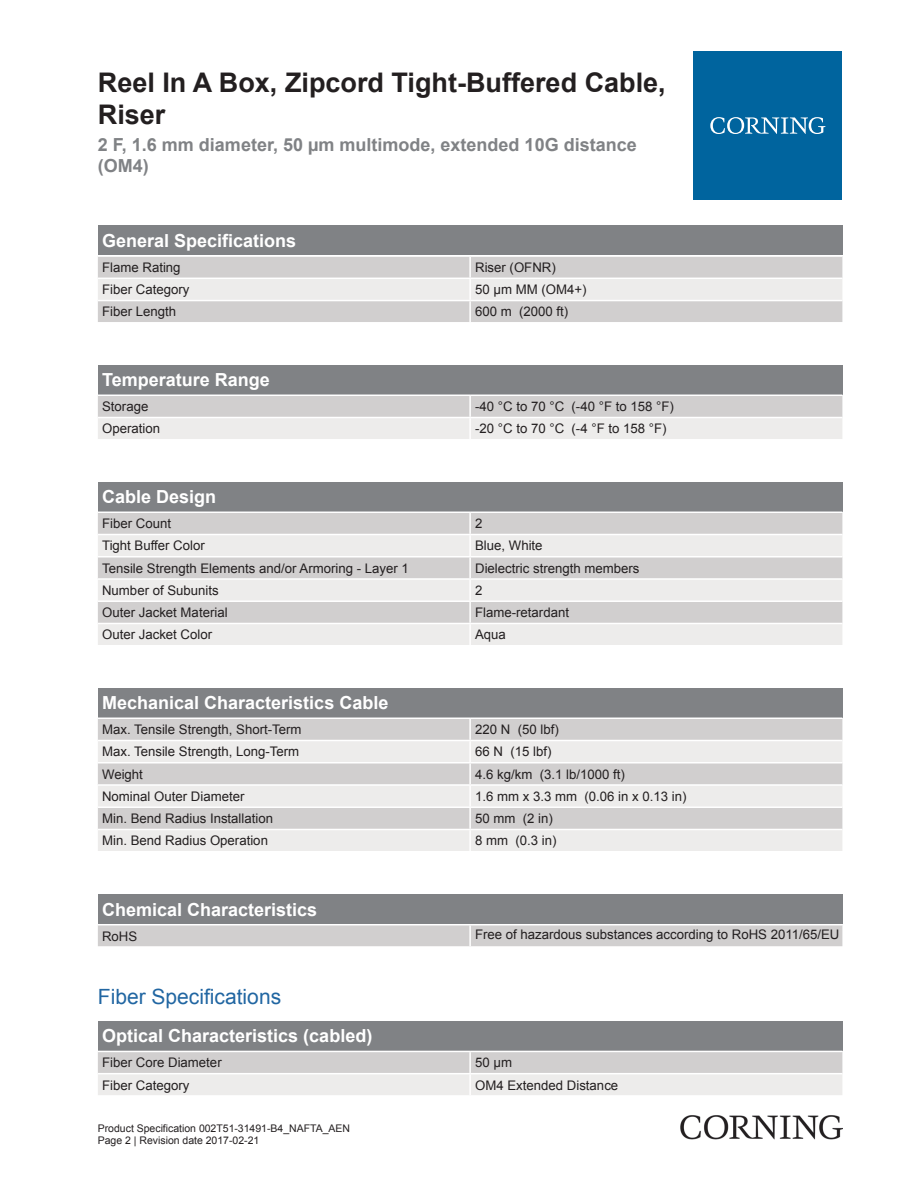
<style>
.page{position:relative;width:919px;height:1187px;background:#fff}
.page>*{position:absolute;margin:0;border:0;box-sizing:border-box;transform-origin:0 0}
.t1{font:700 27px/32.4px "Arial";color:#231f20}
.t2{font:21px "Arial";color:#2166a2}
.t3{font:700 18px "Arial";color:#fff}
.t4{font:700 18px/21.6px "Arial";color:#808285}
.t5{font:13.2px "Arial";color:#231f20}
.t6{font:10.5px/12.6px "Arial";color:#231f20}
</style>
<div class="page">
<div style="left:98px;top:225px;width:744px;height:30px;background:#808285"></div>
<div style="left:98px;top:257px;width:744px;height:65px;background:#d1cfcf"></div>
<div style="left:98px;top:279px;width:744px;height:21px;background:#edeceb"></div>
<hr style="left:469px;top:257px;width:2px;height:20px;background:#fff">
<hr style="left:469px;top:279px;width:2px;height:21px;background:#fff">
<hr style="left:469px;top:301px;width:2px;height:21px;background:#fff">
<hr style="left:98px;top:277px;width:372px;height:2px;background:#fff">
<hr style="left:470px;top:277px;width:372px;height:2px;background:#fff">
<hr style="left:98px;top:300px;width:372px;height:1px;background:#fff">
<hr style="left:470px;top:300px;width:372px;height:1px;background:#fff">
<div style="left:98px;top:364px;width:744px;height:30px;background:#808285"></div>
<svg style="left:98px;top:396px;width:744px;height:43px;background:#dfdddd"></svg>
<hr style="left:469px;top:396px;width:2px;height:21px;background:#fff">
<hr style="left:469px;top:418px;width:2px;height:21px;background:#fff">
<hr style="left:98px;top:417px;width:372px;height:1px;background:#fff">
<hr style="left:470px;top:417px;width:372px;height:1px;background:#fff">
<div style="left:98px;top:481px;width:744px;height:30px;background:#808285"></div>
<div style="left:98px;top:513px;width:744px;height:20px;background:#d1cfcf"></div>
<svg style="left:98px;top:535px;width:744px;height:110px;background:#e2e1e0"></svg>
<hr style="left:469px;top:513px;width:2px;height:20px;background:#fff">
<hr style="left:469px;top:535px;width:2px;height:21px;background:#fff">
<hr style="left:469px;top:557px;width:2px;height:21px;background:#fff">
<hr style="left:469px;top:579px;width:2px;height:21px;background:#fff">
<hr style="left:469px;top:602px;width:2px;height:20px;background:#fff">
<hr style="left:469px;top:624px;width:2px;height:21px;background:#fff">
<hr style="left:98px;top:556px;width:372px;height:1px;background:#fff">
<hr style="left:470px;top:556px;width:372px;height:1px;background:#fff">
<hr style="left:98px;top:578px;width:372px;height:1px;background:#fff">
<hr style="left:470px;top:578px;width:372px;height:1px;background:#fff">
<hr style="left:98px;top:600px;width:372px;height:2px;background:#fff">
<hr style="left:470px;top:600px;width:372px;height:2px;background:#fff">
<hr style="left:98px;top:622px;width:372px;height:2px;background:#fff">
<hr style="left:470px;top:622px;width:372px;height:2px;background:#fff">
<div style="left:98px;top:687px;width:744px;height:30px;background:#808285"></div>
<div style="left:98px;top:719px;width:744px;height:20px;background:#d1cfcf"></div>
<svg style="left:98px;top:741px;width:744px;height:109px;background:#e2e0e0"></svg>
<hr style="left:469px;top:719px;width:2px;height:20px;background:#fff">
<hr style="left:469px;top:741px;width:2px;height:21px;background:#fff">
<hr style="left:469px;top:763px;width:2px;height:21px;background:#fff">
<hr style="left:469px;top:785px;width:2px;height:21px;background:#fff">
<hr style="left:469px;top:808px;width:2px;height:20px;background:#fff">
<hr style="left:469px;top:830px;width:2px;height:20px;background:#fff">
<hr style="left:98px;top:762px;width:372px;height:1px;background:#fff">
<hr style="left:470px;top:762px;width:372px;height:1px;background:#fff">
<hr style="left:98px;top:784px;width:372px;height:1px;background:#fff">
<hr style="left:470px;top:784px;width:372px;height:1px;background:#fff">
<hr style="left:98px;top:806px;width:372px;height:2px;background:#fff">
<hr style="left:470px;top:806px;width:372px;height:2px;background:#fff">
<hr style="left:98px;top:828px;width:372px;height:2px;background:#fff">
<hr style="left:470px;top:828px;width:372px;height:2px;background:#fff">
<div style="left:98px;top:894px;width:744px;height:29px;background:#808285"></div>
<div style="left:98px;top:925px;width:744px;height:21px;background:#d1cfcf"></div>
<hr style="left:469px;top:925px;width:2px;height:21px;background:#fff">
<div style="left:98px;top:1020px;width:744px;height:30px;background:#808285"></div>
<svg style="left:98px;top:1052px;width:744px;height:43px;background:#dfdedd"></svg>
<hr style="left:469px;top:1052px;width:2px;height:20px;background:#fff">
<hr style="left:469px;top:1074px;width:2px;height:21px;background:#fff">
<hr style="left:98px;top:1072px;width:372px;height:2px;background:#fff">
<hr style="left:470px;top:1072px;width:372px;height:2px;background:#fff">
<div style="left:693px;top:51px;width:149px;height:149px;background:#00649e"></div>
<svg style="left:710px;top:117px;width:115px;height:17px"></svg>
<img style="left:680px;top:1115px;width:162px;height:24px">
<h1 class="t1" style="left:98px;top:66px;width:569px">Reel In A Box, Zipcord Tight-Buffered Cable,<br>Riser</h1>
<h3 class="t4" style="left:98px;top:134px;width:540px">2 F, 1.6 mm diameter, 50 µm multimode, extended 10G distance (OM4)</h3>
<h3 class="t3" style="left:102px;top:228px;width:196px">General Specifications</h3>
<p class="t5" style="left:102px;top:258px;width:80px">Flame Rating</p>
<p class="t5" style="left:475px;top:258px;width:82px">Riser (OFNR)</p>
<p class="t5" style="left:102px;top:280px;width:89px">Fiber Category</p>
<p class="t5" style="left:475px;top:280px;width:113px">50 µm MM (OM4+)</p>
<p class="t5" style="left:102px;top:302px;width:76px">Fiber Length</p>
<p class="t5" style="left:475px;top:302px;width:95px">600 m (2000 ft)</p>
<h3 class="t3" style="left:102px;top:367px;width:169px">Temperature Range</h3>
<p class="t5" style="left:102px;top:397px;width:48px">Storage</p>
<p class="t5" style="left:475px;top:397px;width:200px">-40 °C to 70 °C (-40 °F to 158 °F)</p>
<p class="t5" style="left:102px;top:419px;width:59px">Operation</p>
<p class="t5" style="left:475px;top:419px;width:193px">-20 °C to 70 °C (-4 °F to 158 °F)</p>
<h3 class="t3" style="left:102px;top:484px;width:116px">Cable Design</h3>
<p class="t5" style="left:102px;top:514px;width:70px">Fiber Count</p>
<p class="t5" style="left:475px;top:514px;width:9px">2</p>
<p class="t5" style="left:102px;top:536px;width:104px">Tight Buffer Color</p>
<p class="t5" style="left:475px;top:536px;width:69px">Blue, White</p>
<p class="t5" style="left:102px;top:559px;width:308px">Tensile Strength Elements and/or Armoring - Layer 1</p>
<p class="t5" style="left:475px;top:559px;width:166px">Dielectric strength members</p>
<p class="t5" style="left:102px;top:581px;width:118px">Number of Subunits</p>
<p class="t5" style="left:475px;top:581px;width:9px">2</p>
<p class="t5" style="left:102px;top:603px;width:127px">Outer Jacket Material</p>
<p class="t5" style="left:475px;top:603px;width:95px">Flame-retardant</p>
<p class="t5" style="left:102px;top:625px;width:112px">Outer Jacket Color</p>
<p class="t5" style="left:475px;top:625px;width:32px">Aqua</p>
<h3 class="t3" style="left:102px;top:690px;width:288px">Mechanical Characteristics Cable</h3>
<p class="t5" style="left:102px;top:720px;width:201px">Max. Tensile Strength, Short-Term</p>
<p class="t5" style="left:475px;top:720px;width:85px">220 N (50 lbf)</p>
<p class="t5" style="left:102px;top:742px;width:199px">Max. Tensile Strength, Long-Term</p>
<p class="t5" style="left:475px;top:742px;width:78px">66 N (15 lbf)</p>
<p class="t5" style="left:102px;top:764px;width:42px">Weight</p>
<p class="t5" style="left:475px;top:764px;width:151px">4.6 kg/km (3.1 lb/1000 ft)</p>
<p class="t5" style="left:102px;top:787px;width:144px">Nominal Outer Diameter</p>
<p class="t5" style="left:475px;top:787px;width:213px">1.6 mm x 3.3 mm (0.06 in x 0.13 in)</p>
<p class="t5" style="left:102px;top:809px;width:172px">Min. Bend Radius Installation</p>
<p class="t5" style="left:475px;top:809px;width:79px">50 mm (2 in)</p>
<p class="t5" style="left:102px;top:831px;width:167px">Min. Bend Radius Operation</p>
<p class="t5" style="left:475px;top:831px;width:83px">8 mm (0.3 in)</p>
<h3 class="t3" style="left:102px;top:896px;width:217px">Chemical Characteristics</h3>
<p class="t5" style="left:102px;top:926px;width:37px">RoHS</p>
<p class="t5" style="left:475px;top:925px;width:366px">Free of hazardous substances according to RoHS 2011/65/EU</p>
<h2 class="t2" style="left:98px;top:982px;width:185px">Fiber Specifications</h2>
<h3 class="t3" style="left:102px;top:1023px;width:272px">Optical Characteristics (cabled)</h3>
<p class="t5" style="left:102px;top:1053px;width:121px">Fiber Core Diameter</p>
<p class="t5" style="left:475px;top:1053px;width:38px">50 µm</p>
<p class="t5" style="left:102px;top:1075px;width:89px">Fiber Category</p>
<p class="t5" style="left:475px;top:1075px;width:145px">OM4 Extended Distance</p>
<p class="t6" style="left:98px;top:1121px;width:254px">Product Specification 002T51-31491-B4_NAFTA_AEN<br>Page 2 | Revision date 2017-02-21</p>
</div>
